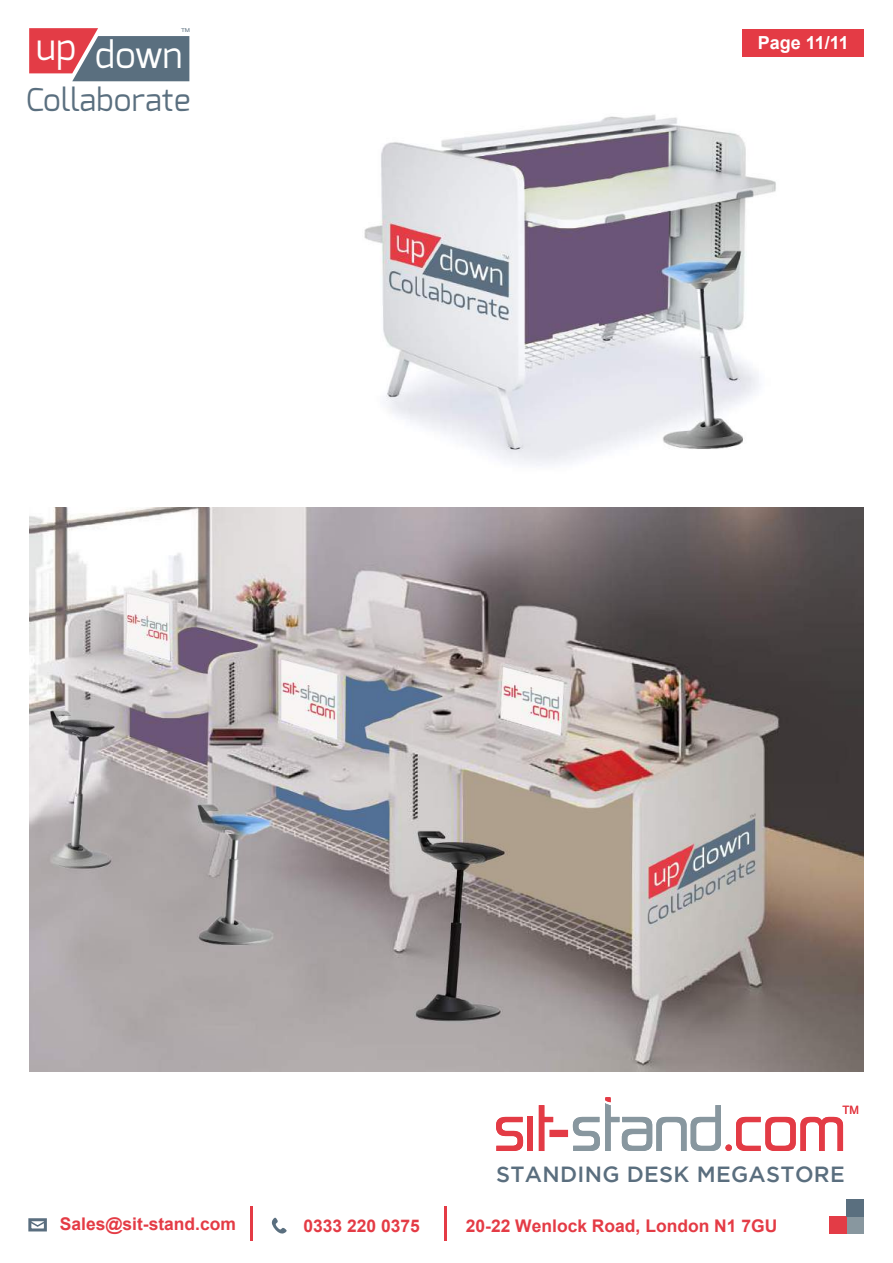
<style>
.page{position:relative;width:893px;height:1263px;background:#fff}
.page>*{position:absolute;margin:0;border:0;box-sizing:border-box;transform-origin:0 0}
.t1{font:36.6px "Exo";color:#fff}
.t2{font:31.2px "Exo";letter-spacing:.01em;color:#5a6f7f}
.t3{font:500 21.9px "Gotham";letter-spacing:.015em;color:#5a6e7e}
.t4{font:700 18px "Arial";color:#fff}
.t5{font:700 17.4px "Arial";color:#e43b45}
.t6{font:11.4px "Arial";color:#e33b45}
.t7{font:5.25px "Arial";color:#5a6f7f;scale:1.18 1}
.s1{font-family:"Arial"}
</style>
<div class="page">
<img style="left:364px;top:29px;width:500px;height:437px">
<svg style="left:29px;top:28px;width:160px;height:53px;background:#9c7581"></svg>
<img style="left:30px;top:507px;width:834px;height:564px">
<div style="left:847px;top:1216px;width:17px;height:18px;background:#88979f"></div>
<div style="left:829px;top:1216px;width:18px;height:18px;background:#e33c46"></div>
<div style="left:847px;top:1199px;width:17px;height:17px;background:#5a6f7f"></div>
<svg style="left:272px;top:1217px;width:15px;height:17px"></svg>
<div style="left:28px;top:1218px;width:19px;height:13px;border:3px solid #5a6e7f"></div>
<svg style="left:28px;top:1219px;width:19px;height:9px"></svg>
<hr style="left:250px;top:1206px;width:3px;height:35px;background:#e43b45">
<hr style="left:444px;top:1206px;width:3px;height:35px;background:#e43b45">
<div style="left:550px;top:1130px;width:17px;height:6px;background:#e33b45"></div>
<svg style="left:496px;top:1117px;width:27px;height:34px"></svg>
<div style="left:527px;top:1117px;width:6px;height:34px;background:#e33b45"></div>
<svg style="left:539px;top:1105px;width:14px;height:46px"></svg>
<div style="left:549px;top:1130px;width:19px;height:7px;border:2px solid #e33b45"></div>
<div style="left:725px;top:1144px;width:7px;height:7px;background:#e33b45;border-radius:50%"></div>
<svg style="left:736px;top:1117px;width:107px;height:34px"></svg>
<svg style="left:573px;top:1097px;width:148px;height:54px"></svg>
<div style="left:743px;top:29px;width:121px;height:27px;background:#e43b45"></div>
<p class="t7" style="left:181px;top:27px;width:9px">TM</p>
<h1 class="t1" style="left:36px;top:31px;width:148px">up do<span class="s1">w</span>n</h1>
<h2 class="t2" style="left:26px;top:79px;width:166px">Collaborate</h2>
<p class="t4" style="left:758px;top:30px;width:93px">Page 11/11</p>
<p class="t6" style="left:843px;top:1102px;width:18px">TM</p>
<p class="t3" style="left:496px;top:1161px;width:350px">STANDING DESK MEGASTORE</p>
<p class="t5" style="left:60px;top:1212px;width:178px">Sales@sit-stand.com</p>
<p class="t5" style="left:303px;top:1213px;width:118px">0333 220 0375</p>
<p class="t5" style="left:466px;top:1213px;width:313px">20-22 Wenlock Road, London N1 7GU</p>
</div>
